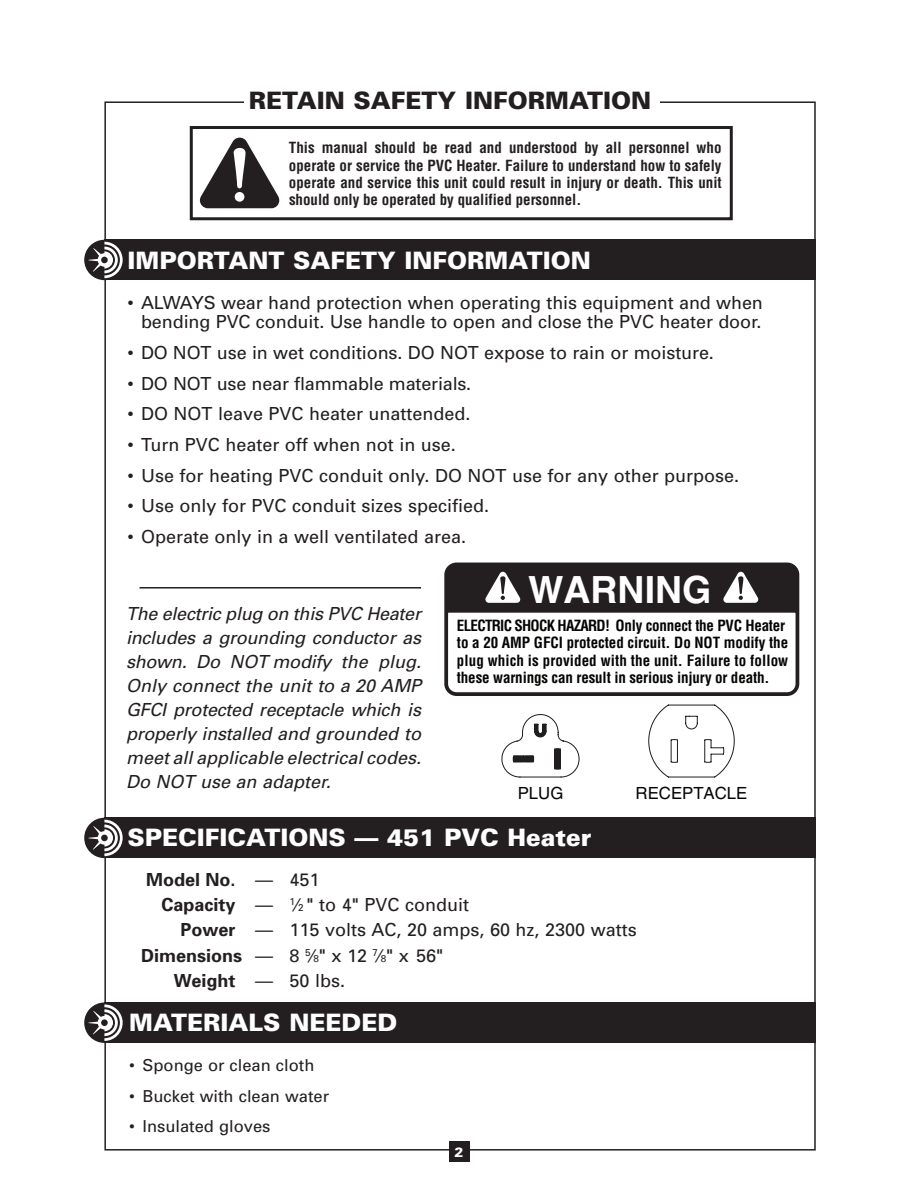
<style>
.page{position:relative;width:918px;height:1188px;background:#fff}
.page>*{position:absolute;margin:0;border:0;box-sizing:border-box;transform-origin:0 0}
.t1{font:700 37.5px "Helvetica";color:#fff}
.t2{font:900 24px "Univers";color:#fff}
.t3{font:900 24px "Univers";color:#231f20}
.t4{font:18px/19.8px "Univers";color:#231f20;text-align:right}
.t5{font:italic 18px/24px "Univers";color:#231f20;text-align:justify}
.t6{font:700 18px "Univers";color:#231f20}
.t7{font:16.8px "Helvetica";color:#050504}
.t8{font:16.5px "Univers";color:#231f20}
.t9{font:700 condensed 15.15px/17.4px "Helvetica";letter-spacing:-.01em;color:#040503}
.t10{font:700 condensed 15px/17.2px "Helvetica";color:#231f20;text-align:justify}
.t11{font:900 13.5px "Univers";color:#fff}
.s1{font-weight:400}
.s2{font-weight:700}
.s3{font-size:9.9px}
</style>
<div class="page">
<svg style="left:200px;top:138px;width:79px;height:70px"></svg>
<div style="left:190px;top:126px;width:543px;height:94px;border:3px solid #231f20"></div>
<div style="left:449px;top:1141px;width:21px;height:21px;background:#231f20"></div>
<svg style="left:444px;top:562px;width:356px;height:134px"></svg>
<svg style="left:446px;top:564px;width:351px;height:47px;background:#322f30"></svg>
<svg style="left:501px;top:714px;width:79px;height:64px"></svg>
<svg style="left:648px;top:704px;width:87px;height:74px"></svg>
<hr style="left:140px;top:587px;width:281px;height:2px;background:#231f20">
<div style="left:104px;top:240px;width:712px;height:40px;background:#231f20"></div>
<svg style="left:84px;top:240px;width:41px;height:40px"></svg>
<svg style="left:88px;top:242px;width:35px;height:36px"></svg>
<div style="left:101px;top:257px;width:7px;height:6px;background:#231f20;border-radius:50%"></div>
<div style="left:104px;top:818px;width:712px;height:40px;background:#231f20"></div>
<svg style="left:84px;top:818px;width:41px;height:40px"></svg>
<svg style="left:88px;top:820px;width:35px;height:36px"></svg>
<div style="left:101px;top:835px;width:7px;height:6px;background:#231f20;border-radius:50%"></div>
<div style="left:104px;top:1002px;width:712px;height:41px;background:#231f20"></div>
<div style="left:84px;top:1003px;width:41px;height:40px;background:#231f20;border-radius:50%"></div>
<svg style="left:88px;top:1004px;width:35px;height:37px"></svg>
<div style="left:101px;top:1019px;width:7px;height:7px;background:#231f20;border-radius:50%"></div>
<h2 class="t3" style="left:249px;top:86px;width:404px">RETAIN SAFETY INFORMATION</h2>
<p class="t10" style="left:289px;top:139px;width:434px">This manual should be read and understood by all personnel who operate or service the PVC Heater. Failure to understand how to safely operate and service this unit could result in injury or death. This unit should only be operated by qualified personnel.</p>
<h2 class="t2" style="left:128px;top:245px;width:17px">IMP</h2>
<h2 class="t2" style="left:177px;top:245px;width:415px">ORTANT SAFETY INFORMATION</h2>
<p class="t4" style="left:128px;top:292px;width:637px">• ALWAYS wear hand protection when operating this equipment and when bending PVC conduit. Use handle to open and close the PVC heater door.</p>
<p class="t4" style="left:128px;top:342px;width:588px">• DO NOT use in wet conditions. DO NOT expose to rain or moisture.</p>
<p class="t4" style="left:128px;top:373px;width:345px">• DO NOT use near flammable materials.</p>
<p class="t4" style="left:128px;top:404px;width:345px">• DO NOT leave PVC heater unattended.</p>
<p class="t4" style="left:128px;top:434px;width:330px">• Turn PVC heater off when not in use.</p>
<p class="t4" style="left:128px;top:465px;width:613px">• Use for heating PVC conduit only. DO NOT use for any other purpose.</p>
<p class="t4" style="left:128px;top:496px;width:363px">• Use only for PVC conduit sizes specified.</p>
<p class="t4" style="left:128px;top:527px;width:340px">• Operate only in a well ventilated area.</p>
<p class="t5" style="left:126px;top:601px;width:297px">The electric plug on this PVC Heater includes a grounding conductor as shown. Do NOT modify the plug.<br>Only connect the unit to a 20 AMP GFCI protected receptacle which is properly installed and grounded to meet all applicable electrical codes.<br>Do NOT use an adapter.</p>
<h1 class="t1" style="left:528px;top:567px;width:185px">WARNING</h1>
<p class="t9" style="left:457px;top:617px;width:333px">ELECTRIC SHOCK HAZARD! Only connect the PVC Heater to a 20 AMP GFCI protected circuit. Do NOT modify the plug which is provided with the unit. Failure to follow these warnings can result in serious injury or death.</p>
<p class="t7" style="left:518px;top:784px;width:47px">PLUG</p>
<p class="t7" style="left:636px;top:784px;width:113px">RECEPTACLE</p>
<h2 class="t2" style="left:128px;top:823px;width:465px">SPECIFICATIONS — 451 PVC HEATER</h2>
<p class="t6" style="left:146px;top:868px;width:175px">Model No. <span class="s1">— 451</span></p>
<p class="t4" style="left:162px;top:895px;width:309px"><span class="s2">Capacity</span> — <sup>1</sup>⁄<span class="s3">2</span> " to 4" PVC conduit</p>
<p class="t4" style="left:181px;top:920px;width:458px"><span class="s2">Power</span> — 115 volts AC, 20 amps, 60 hz, 2300 watts</p>
<p class="t4" style="left:141px;top:945px;width:304px"><span class="s2">Dimensions</span> — 8 <sup>5</sup>⁄<span class="s3">8</span>" x 12 <sup>7</sup>⁄<span class="s3">8</span>" x 56"</p>
<p class="t4" style="left:174px;top:970px;width:173px"><span class="s2">Weight</span> — 50 lbs.</p>
<h2 class="t2" style="left:129px;top:1008px;width:270px">MATERIALS NEEDED</h2>
<p class="t8" style="left:129px;top:1055px;width:187px">• Sponge or clean cloth</p>
<p class="t8" style="left:129px;top:1085px;width:202px">• Bucket with clean water</p>
<p class="t8" style="left:129px;top:1116px;width:143px">• Insulated gloves</p>
<p class="t11" style="left:454px;top:1143px;width:11px">2</p>
</div>
